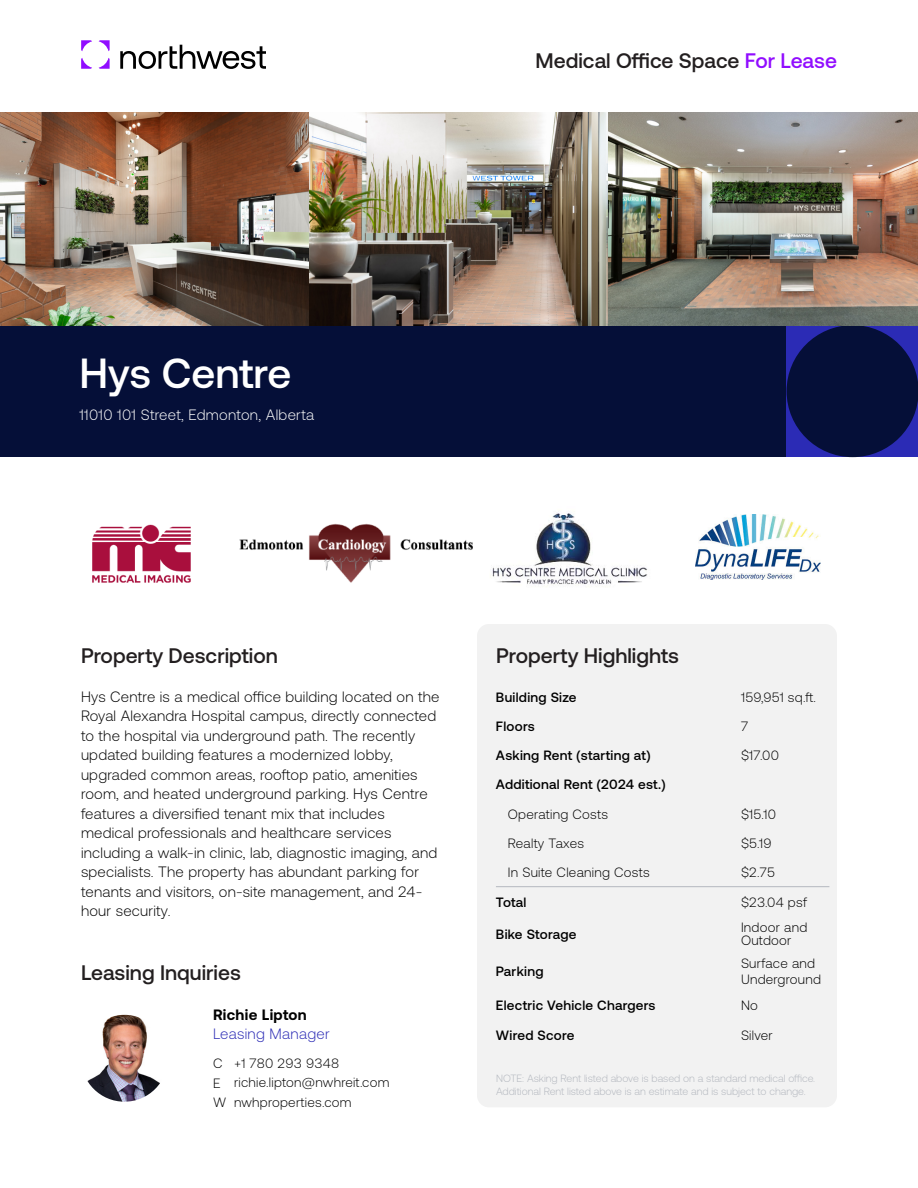
<style>
.page{position:relative;width:918px;height:1188px;background:#fff}
.page>*{position:absolute;margin:0;border:0;box-sizing:border-box;transform-origin:0 0}
.Body{font:500 42px "Aeonik";color:#fff}
.H2_-_Left{font:500 21px "Aeonik";color:#231f20}
.H2_-_Right{font:500 21px "Aeonik";color:#231f20}
.Body_2_-_Paragraph{font:300 15px/19.5px "Aeonik";letter-spacing:.015em;color:#000}
.Body-2{font:300 15px "Aeonik";letter-spacing:.02em;color:#fff}
.t1{font:300 15px "Aeonik";letter-spacing:.02em;color:#2b2bb5}
.t2{font:700 15px "Aeonik";letter-spacing:.02em;color:#000}
.Table_C_1{font:500 13.5px "Aeonik";letter-spacing:.02em;color:#000}
.Table_C_2{font:300 13.5px/13.5px "Aeonik";letter-spacing:.02em;color:#000}
.Body_-_Small_-_contact{font:300 13.5px/19.5px "Aeonik";letter-spacing:.02em;color:#000}
.Table_C_1_5{font:300 13.5px "Aeonik";letter-spacing:.02em;color:#000}
.Footer_-_Disclaimer{font:300 10.5px/13.5px "Aeonik";color:#b4b8bf}
.s1{color:#910dff}
</style>
<div class="page">
<div style="left:0;top:325px;width:787px;height:132px;background:#050f38"></div>
<div style="left:787px;top:325px;width:131px;height:132px;background:#2b2bb5"></div>
<div style="left:787px;top:325px;width:131px;height:132px;background:#050f38;border-radius:50%"></div>
<svg style="left:81px;top:40px;width:11px;height:11px"></svg>
<svg style="left:99px;top:40px;width:11px;height:11px"></svg>
<svg style="left:99px;top:58px;width:11px;height:11px"></svg>
<svg style="left:81px;top:58px;width:11px;height:11px"></svg>
<svg style="left:120px;top:45px;width:146px;height:24px"></svg>
<img style="left:0;top:112px;width:918px;height:214px">
<img style="left:309px;top:112px;width:299px;height:213px">
<img style="left:608px;top:112px;width:310px;height:213px">
<div style="left:477px;top:624px;width:360px;height:483px;background:#f2f2f2;border-radius:12px"></div>
<img style="left:92px;top:524px;width:99px;height:59px">
<img style="left:695px;top:515px;width:126px;height:64px">
<img style="left:492px;top:513px;width:156px;height:73px">
<img style="left:239px;top:523px;width:234px;height:60px">
<hr style="left:496px;top:886px;width:245px;height:1px;background:#b4b8bf">
<hr style="left:741px;top:886px;width:88px;height:1px;background:#b4b8bf">
<img style="left:81px;top:1015px;width:87px;height:87px;border-radius:43px">
<p class="H2_-_Right" style="left:536px;top:49px;width:303px">Medical Office Space <span class="s1">For Lease</span></p>
<p class="Body" style="left:80px;top:350px;width:213px">Hys Centre</p>
<p class="Body-2" style="left:80px;top:407px;width:236px">11010 101 Street, Edmonton, Alberta</p>
<p class="H2_-_Left" style="left:81px;top:644px;width:198px">Property Description</p>
<p class="Body_2_-_Paragraph" style="left:81px;top:687px;width:360px">Hys Centre is a medical office building located on the Royal Alexandra Hospital campus, directly connected to the hospital via underground path. The recently updated building features a modernized lobby, upgraded common areas, rooftop patio, amenities room, and heated underground parking. Hys Centre features a diversified tenant mix that includes medical professionals and healthcare services including a walk-in clinic, lab, diagnostic imaging, and specialists. The property has abundant parking for tenants and visitors, on-site management, and 24- hour security.</p>
<p class="H2_-_Left" style="left:81px;top:961px;width:161px">Leasing Inquiries</p>
<h3 class="t2" style="left:213px;top:1006px;width:95px">Richie Lipton</h3>
<h4 class="t1" style="left:213px;top:1026px;width:118px">Leasing Manager</h4>
<p class="Body_-_Small_-_contact" style="left:234px;top:1053px;width:157px">+1 780 293 9348 richie.lipton@nwhreit.com nwhproperties.com</p>
<p class="Body_-_Small_-_contact" style="left:213px;top:1054px;width:15px">C<br>E<br>W</p>
<p class="H2_-_Left" style="left:496px;top:644px;width:184px">Property Highlights</p>
<p class="Table_C_1" style="left:496px;top:689px;width:82px">Building Size</p>
<p class="Table_C_2" style="left:741px;top:690px;width:77px">159,951 sq.ft.</p>
<p class="Table_C_1" style="left:496px;top:719px;width:40px">Floors</p>
<p class="Table_C_2" style="left:741px;top:719px;width:9px">7</p>
<p class="Table_C_1" style="left:496px;top:748px;width:156px">Asking Rent (starting at)</p>
<p class="Table_C_2" style="left:741px;top:749px;width:39px">$17.00</p>
<p class="Table_C_1" style="left:496px;top:777px;width:171px">Additional Rent (2024 est.)</p>
<p class="Table_C_1_5" style="left:508px;top:807px;width:102px">Operating Costs</p>
<p class="Table_C_2" style="left:741px;top:807px;width:36px">$15.10</p>
<p class="Table_C_1_5" style="left:508px;top:836px;width:78px">Realty Taxes</p>
<p class="Table_C_2" style="left:741px;top:836px;width:32px">$5.19</p>
<p class="Table_C_1_5" style="left:508px;top:865px;width:143px">In Suite Cleaning Costs</p>
<p class="Table_C_2" style="left:741px;top:866px;width:36px">$2.75</p>
<p class="Table_C_1" style="left:496px;top:894px;width:32px">Total</p>
<p class="Table_C_2" style="left:741px;top:895px;width:68px">$23.04 psf</p>
<p class="Table_C_1" style="left:496px;top:926px;width:82px">Bike Storage</p>
<p class="Table_C_2" style="left:741px;top:920px;width:68px">Indoor and<br>Outdoor</p>
<p class="Table_C_1" style="left:496px;top:964px;width:49px">Parking</p>
<p class="Table_C_2" style="left:741px;top:955px;width:81px;line-height:16.2px">Surface and<br>Underground</p>
<p class="Table_C_1" style="left:496px;top:998px;width:161px">Electric Vehicle Chargers</p>
<p class="Table_C_2" style="left:741px;top:999px;width:18px">No</p>
<p class="Table_C_1" style="left:496px;top:1027px;width:80px">Wired Score</p>
<p class="Table_C_2" style="left:741px;top:1028px;width:33px">Silver</p>
<p class="Footer_-_Disclaimer" style="left:496px;top:1072px;width:321px">NOTE: Asking Rent listed above is based on a standard medical office.<br>Additional Rent listed above is an estimate and is subject to change.</p>
</div>
